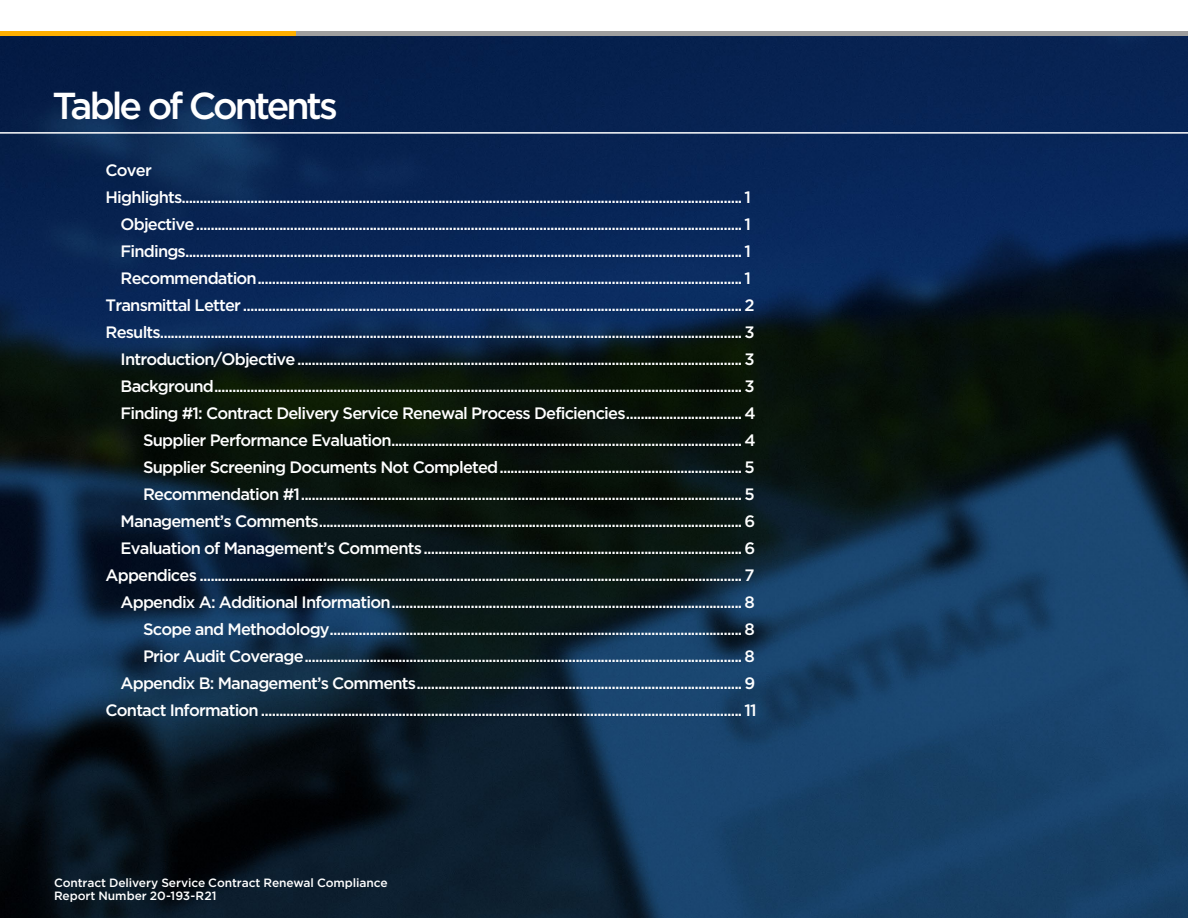
<style>
.page{position:relative;width:1188px;height:918px;background:#fff}
.page>*{position:absolute;margin:0;border:0;box-sizing:border-box;transform-origin:0 0}
.t1{font:500 37.5px "Gotham";letter-spacing:-.085em;color:#fff}
.t2{font:500 16.5px "Gotham";letter-spacing:-.05em;color:#fff}
.t3{font:500 12px/13.5px "Gotham";letter-spacing:-.005em;color:#fff}
</style>
<div class="page">
<img style="left:0;top:31px;width:1188px;height:887px">
<hr style="left:0;top:132px;width:1188px;height:2px;background:#fff">
<hr style="left:0;top:32px;width:1188px;height:4px;background:#9e9e9e">
<hr style="left:0;top:32px;width:295px;height:4px;background:#ffaf00">
<h1 class="t1" style="left:52px;top:84px;width:287px">Table of Contents</h1>
<p class="t2" style="left:106px;top:161px;width:48px">Cover</p>
<p class="t2" style="left:106px;top:188px;width:647px">Highlights........................................................................................................................................................... 1</p>
<p class="t2" style="left:121px;top:215px;width:632px">Objective....................................................................................................................................................... 1</p>
<p class="t2" style="left:121px;top:242px;width:632px">Findings.......................................................................................................................................................... 1</p>
<p class="t2" style="left:121px;top:269px;width:632px">Recommendation...................................................................................................................................... 1</p>
<p class="t2" style="left:106px;top:296px;width:651px">Transmittal Letter .......................................................................................................................................... 2</p>
<p class="t2" style="left:106px;top:323px;width:651px">Results................................................................................................................................................................. 3</p>
<p class="t2" style="left:121px;top:350px;width:636px">Introduction/Objective........................................................................................................................... 3</p>
<p class="t2" style="left:121px;top:377px;width:636px">Background.................................................................................................................................................. 3</p>
<p class="t2" style="left:121px;top:404px;width:637px">Finding #1: Contract Delivery Service Renewal Process Deficiencies................................ 4</p>
<p class="t2" style="left:143px;top:431px;width:614px">Supplier Performance Evaluation................................................................................................. 4</p>
<p class="t2" style="left:143px;top:458px;width:613px">Supplier Screening Documents Not Completed................................................................... 5</p>
<p class="t2" style="left:143px;top:485px;width:613px">Recommendation #1.......................................................................................................................... 5</p>
<p class="t2" style="left:121px;top:512px;width:636px">Management’s Comments..................................................................................................................... 6</p>
<p class="t2" style="left:121px;top:539px;width:636px">Evaluation of Management’s Comments........................................................................................ 6</p>
<p class="t2" style="left:106px;top:566px;width:651px">Appendices ...................................................................................................................................................... 7</p>
<p class="t2" style="left:121px;top:593px;width:636px">Appendix A: Additional Information................................................................................................. 8</p>
<p class="t2" style="left:143px;top:620px;width:613px">Scope and Methodology.................................................................................................................. 8</p>
<p class="t2" style="left:143px;top:647px;width:613px">Prior Audit Coverage......................................................................................................................... 8</p>
<p class="t2" style="left:121px;top:674px;width:636px">Appendix B: Management’s Comments.......................................................................................... 9</p>
<p class="t2" style="left:106px;top:701px;width:653px">Contact Information ..................................................................................................................................... 11</p>
<p class="t3" style="left:54px;top:875px;width:335px">Contract Delivery Service Contract Renewal Compliance<br>Report Number 20-193-R21</p>
</div>
